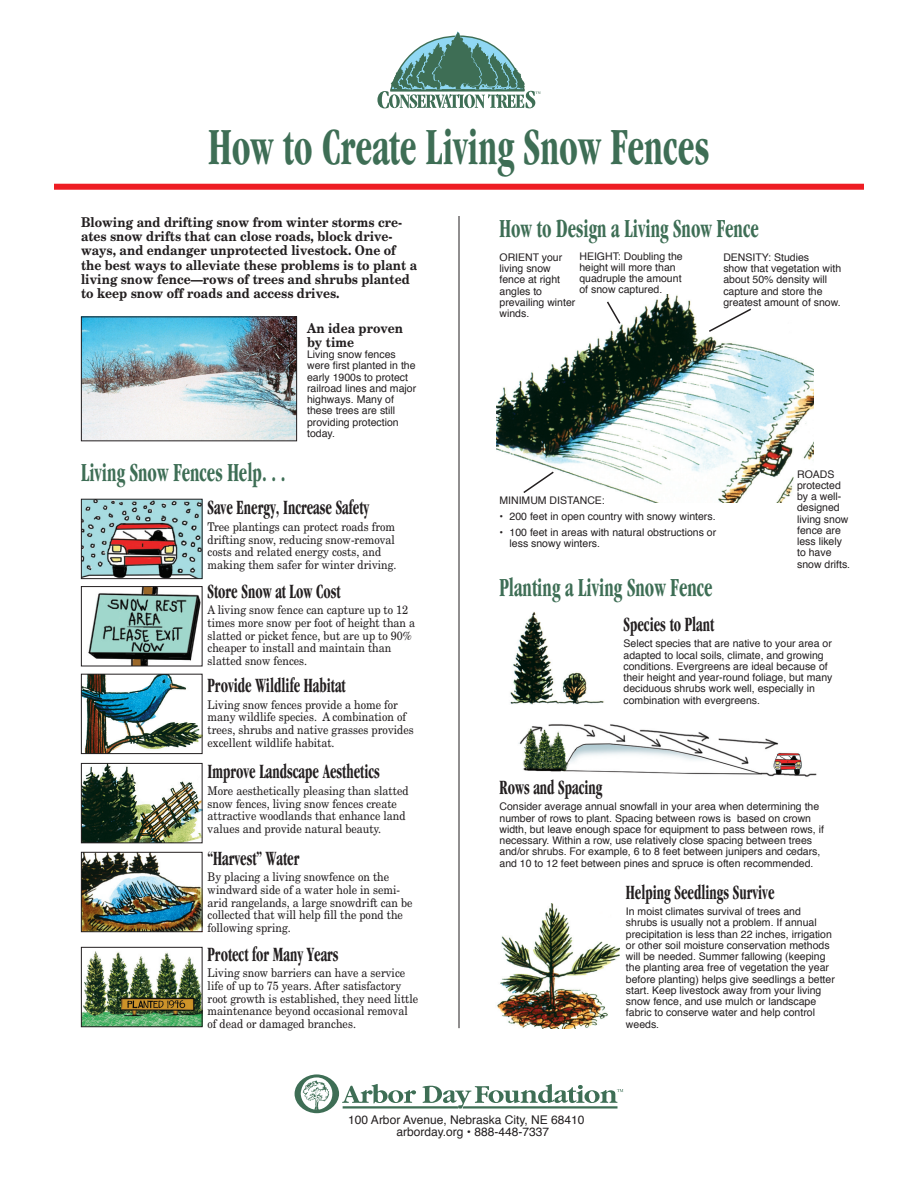
<style>
.page{position:relative;width:918px;height:1188px;background:#fff}
.page>*{position:absolute;margin:0;border:0;box-sizing:border-box;transform-origin:0 0}
.t1{font:700 condensed 54px "Garamond";color:#3e6e55;scale:.7 1}
.t2{font:700 condensed 27px "Garamond";color:#3e6e55;scale:.7 1}
.t3{font:700 condensed 21px "Garamond";color:#231f20;scale:.7 1}
.t4{font:700 13.5px/14.2px "New Century Schlbk";color:#231f20;scale:.9 1}
.t5{font:12px/12.8px "New Century Schlbk";color:#231f20;scale:.9 1}
.t6{font:12px/12.8px "Helvetica";color:#231f20}
.t7{font:10.5px/11.2px "Helvetica";color:#231f20}
</style>
<div class="page">
<img style="left:518px;top:724px;width:299px;height:53px">
<img style="left:510px;top:612px;width:94px;height:93px">
<img style="left:496px;top:295px;width:317px;height:208px">
<img style="left:83px;top:318px;width:212px;height:121px">
<div style="left:81px;top:316px;width:216px;height:125px;border:1px solid #231f20"></div>
<img style="left:88px;top:588px;width:112px;height:76px">
<div style="left:81px;top:586px;width:121px;height:80px;border:1px solid #231f20"></div>
<img style="left:83px;top:951px;width:117px;height:74px">
<div style="left:81px;top:947px;width:121px;height:80px;border:1px solid #231f20"></div>
<img style="left:83px;top:854px;width:117px;height:76px">
<div style="left:81px;top:852px;width:121px;height:80px;border:1px solid #231f20"></div>
<img style="left:83px;top:765px;width:117px;height:76px">
<div style="left:81px;top:763px;width:121px;height:80px;border:1px solid #231f20"></div>
<img style="left:83px;top:676px;width:117px;height:76px">
<div style="left:81px;top:674px;width:121px;height:80px;border:1px solid #231f20"></div>
<img style="left:83px;top:501px;width:117px;height:76px">
<div style="left:81px;top:499px;width:121px;height:80px;border:1px solid #231f20"></div>
<svg style="left:605px;top:300px;width:17px;height:25px"></svg>
<svg style="left:707px;top:307px;width:46px;height:26px"></svg>
<svg style="left:522px;top:470px;width:33px;height:25px"></svg>
<img style="left:497px;top:904px;width:122px;height:124px">
<div style="left:54px;top:184px;width:810px;height:6px;background:#ee1d23"></div>
<hr style="left:459px;top:216px;width:1px;height:812px;background:#231f20">
<svg style="left:377px;top:31px;width:164px;height:77px"></svg>
<svg style="left:295px;top:1074px;width:328px;height:39px"></svg>
<h1 class="t1" style="left:209px;top:117px;width:717px">How to Create Living Snow Fences</h1>
<p class="t4" style="left:81px;top:215px;width:375px">Blowing and drifting snow from winter storms cre&shy;ates snow drifts that can close roads, block drive&shy;ways, and endanger unprotected livestock. One of the best ways to alleviate these problems is to plant a living snow fence—rows of trees and shrubs planted to keep snow off roads and access drives.</p>
<p class="t4" style="left:307px;top:320px;width:108px">An idea proven by time</p>
<p class="t7" style="left:307px;top:349px;width:111px">Living snow fences were first planted in the early 1900s to protect railroad lines and major highways. Many of these trees are still providing protection today.</p>
<h2 class="t2" style="left:81px;top:457px;width:294px">Living Snow Fences Help. . .</h2>
<h3 class="t3" style="left:208px;top:496px;width:232px">Save Energy, Increase Safety</h3>
<p class="t5" style="left:208px;top:520px;width:212px">Tree plantings can protect roads from drifting snow, reducing snow-removal costs and related energy costs, and making them safer for winter driving.</p>
<h3 class="t3" style="left:208px;top:579px;width:192px">Store Snow at Low Cost</h3>
<p class="t5" style="left:208px;top:604px;width:232px">A living snow fence can capture up to 12 times more snow per foot of height than a slatted or picket fence, but are up to 90% cheaper to install and maintain than slatted snow fences.</p>
<h3 class="t3" style="left:208px;top:674px;width:199px">Provide Wildlife Habitat</h3>
<p class="t5" style="left:208px;top:698px;width:231px">Living snow fences provide a home for many wildlife species. A combination of trees, shrubs and native grasses provides excellent wildlife habitat.</p>
<h3 class="t3" style="left:208px;top:760px;width:248px">Improve Landscape Aesthetics</h3>
<p class="t5" style="left:208px;top:784px;width:225px">More aesthetically pleasing than slatted snow fences, living snow fences create attractive woodlands that enhance land values and provide natural beauty.</p>
<h3 class="t3" style="left:208px;top:846px;width:133px">“Harvest” Water</h3>
<p class="t5" style="left:208px;top:871px;width:229px">By placing a living snowfence on the windward side of a water hole in semi&shy;arid rangelands, a large snowdrift can be collected that will help fill the pond the following spring.</p>
<h3 class="t3" style="left:208px;top:942px;width:189px">Protect for Many Years</h3>
<p class="t5" style="left:208px;top:967px;width:236px">Living snow barriers can have a service life of up to 75 years. After satisfactory root growth is established, they need little maintenance beyond occasional removal of dead or damaged branches.</p>
<h2 class="t2" style="left:500px;top:213px;width:372px">How to Design a Living Snow Fence</h2>
<p class="t7" style="left:500px;top:252px;width:77px">ORIENT your living snow fence at right angles to prevailing winter winds.</p>
<p class="t7" style="left:579px;top:251px;width:105px">HEIGHT: Doubling the height will more than quadruple the amount of snow captured.</p>
<p class="t7" style="left:723px;top:252px;width:119px">DENSITY: Studies<br>show that vegetation with about 50% density will capture and store the greatest amount of snow.</p>
<p class="t7" style="left:500px;top:495px;width:107px">MINIMUM DISTANCE:</p>
<p class="t7" style="left:500px;top:511px;width:218px">• 200 feet in open country with snowy winters.</p>
<p class="t7" style="left:510px;top:527px;width:208px;text-indent:-10px">• 100 feet in areas with natural obstructions or less snowy winters.</p>
<h2 class="t2" style="left:500px;top:572px;width:306px">Planting a Living Snow Fence</h2>
<p class="t7" style="left:797px;top:469px;width:55px">ROADS protected by a well&shy;designed living snow fence are less likely to have snow drifts.</p>
<h3 class="t3" style="left:624px;top:612px;width:131px">Species to Plant</h3>
<p class="t7" style="left:624px;top:638px;width:210px">Select species that are native to your area or adapted to local soils, climate, and growing conditions. Evergreens are ideal because of their height and year-round foliage, but many deciduous shrubs work well, especially in combination with evergreens.</p>
<h3 class="t3" style="left:500px;top:775px;width:148px">Rows and Spacing</h3>
<p class="t7" style="left:500px;top:801px;width:326px">Consider average annual snowfall in your area when determining the number of rows to plant. Spacing between rows is based on crown width, but leave enough space for equipment to pass between rows, if necessary. Within a row, use relatively close spacing between trees and/or shrubs. For example, 6 to 8 feet between junipers and cedars, and 10 to 12 feet between pines and spruce is often recommended.</p>
<h3 class="t3" style="left:626px;top:880px;width:214px">Helping Seedlings Survive</h3>
<p class="t7" style="left:626px;top:906px;width:210px">In moist climates survival of trees and shrubs is usually not a problem. If annual precipitation is less than 22 inches, irrigation or other soil moisture conservation methods will be needed. Summer fallowing (keeping the planting area free of vegetation the year before planting) helps give seedlings a better start. Keep livestock away from your living snow fence, and use mulch or landscape fabric to conserve water and help control weeds.</p>
<p class="t6" style="left:396px;top:1113px;width:190px;text-indent:-48px">100 Arbor Avenue, Nebraska City, NE 68410 arborday.org • 888-448-7337</p>
</div>
